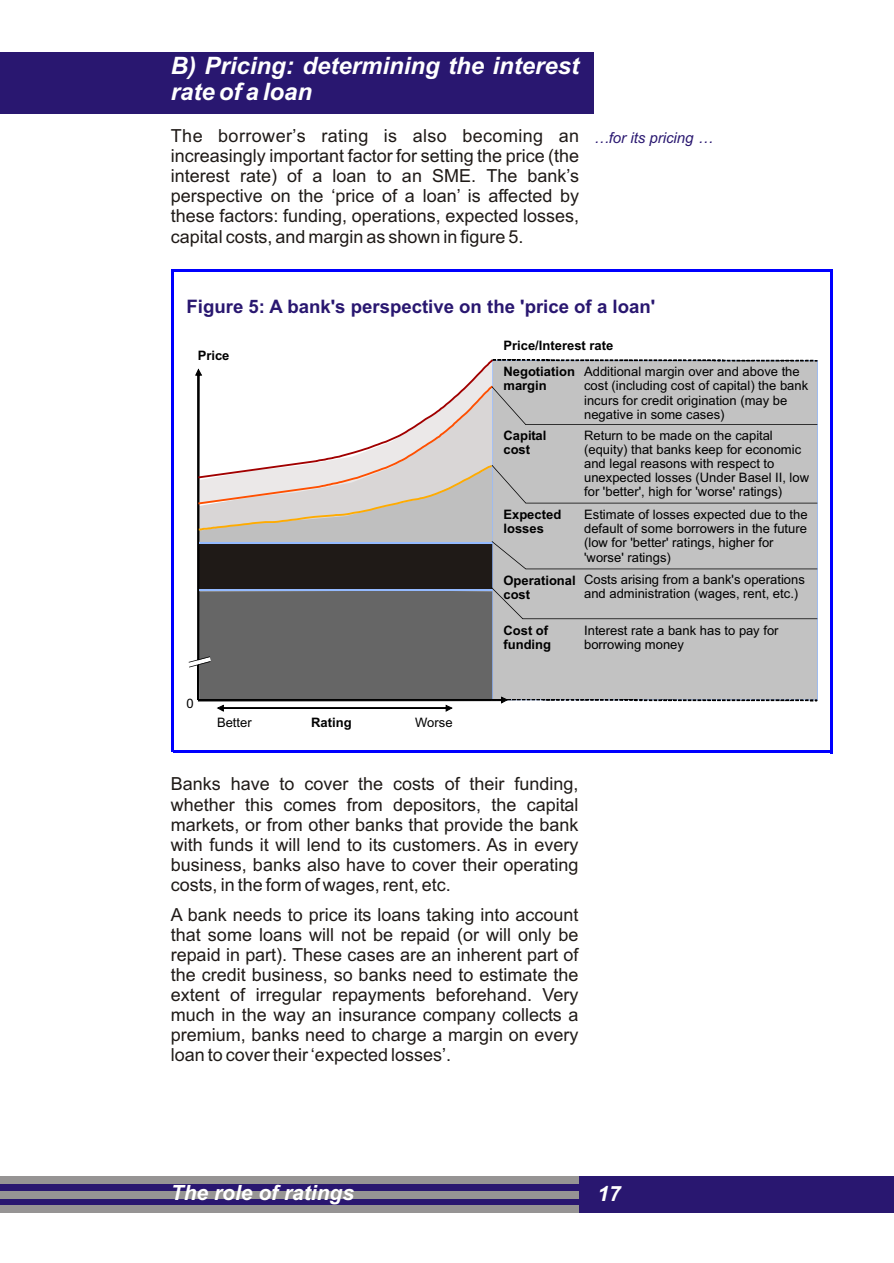
<style>
.page{position:relative;width:894px;height:1263px;background:#fff}
.page>*{position:absolute;margin:0;border:0;box-sizing:border-box;transform-origin:0 0}
.t1{font:italic 700 24px/26.8px "Arial";color:#fff}
.t2{font:italic 700 21px "Arial";color:#fff}
.t3{font:700 18.6px "Arial";color:#291770}
.t4{font:18px/20.1px "Arial";color:#1f1a17;text-align:justify}
.t5{font:italic 15px "Arial";color:#291770}
.t6{font:13.05px/14.1px "Arial";color:#000}
.t7{font:700 13.05px/14.1px "Arial";color:#000}
</style>
<div class="page">
<div style="left:0;top:1176px;width:894px;height:37px;background:#291770"></div>
<div style="left:0;top:1176px;width:578px;height:8px;background:#969494"></div>
<div style="left:0;top:1191px;width:578px;height:7px;background:#969494"></div>
<div style="left:0;top:1206px;width:578px;height:7px;background:#969494"></div>
<div style="left:0;top:52px;width:594px;height:62px;background:#291770"></div>
<div style="left:199px;top:667px;width:293px;height:30px;background:#666"></div>
<div style="left:493px;top:361px;width:324px;height:339px;background:#c2c2c2"></div>
<hr style="left:492px;top:361px;width:1px;height:339px;background:#94baff">
<hr style="left:817px;top:361px;width:1px;height:339px;background:#94baff">
<hr style="left:198px;top:665px;width:1px;height:35px;background:#000">
<svg style="left:189px;top:359px;width:629px;height:308px"></svg>
<svg style="left:198px;top:697px;width:620px;height:15px"></svg>
<hr style="left:174px;top:269px;width:656px;height:3px;background:#00f">
<hr style="left:171px;top:272px;width:3px;height:480px;background:#00f">
<hr style="left:830px;top:272px;width:3px;height:482px;background:#00f">
<hr style="left:174px;top:750px;width:656px;height:3px;background:#00f">
<h1 class="t1" style="left:171px;top:54px;width:410px">B) Pricing: determining the interest rate of a loan</h1>
<p class="t4" style="left:171px;top:127px;width:410px">The borrower’s rating is also becoming an increasingly important factor for setting the price (the interest rate) of a loan to an SME. The bank’s perspective on the ‘price of a loan’ is affected by these factors: funding, operations, expected losses, capital costs, and margin as shown in figure 5.</p>
<p class="t5" style="left:594px;top:132px;width:120px">…for its pricing …</p>
<p class="t3" style="left:187px;top:299px;width:470px">Figure 5: A bank's perspective on the 'price of a loan'</p>
<p class="t7" style="left:198px;top:350px;width:33px">Price</p>
<p class="t7" style="left:503px;top:334px;width:111px;line-height:26.1px">Price/Interest rate<br>Negotiation</p>
<p class="t7" style="left:503px;top:380px;width:45px">margin</p>
<p class="t6" style="left:584px;top:366px;width:226px">Additional margin over and above the cost (including cost of capital) the bank incurs for credit origination (may be negative in some cases)</p>
<p class="t7" style="left:503px;top:430px;width:45px">Capital cost</p>
<p class="t6" style="left:584px;top:430px;width:227px">Return to be made on the capital (equity) that banks keep for economic and legal reasons with respect to unexpected losses (Under Basel II, low for 'better', high for 'worse' ratings)</p>
<p class="t7" style="left:503px;top:509px;width:59px">Expected losses</p>
<p class="t6" style="left:584px;top:509px;width:225px">Estimate of losses expected due to the default of some borrowers in the future (low for 'better' ratings, higher for 'worse' ratings)</p>
<p class="t7" style="left:503px;top:574px;width:74px">Operational cost</p>
<p class="t6" style="left:584px;top:574px;width:222px">Costs arising from a bank's operations and administration (wages, rent, etc.)</p>
<p class="t6" style="left:187px;top:698px;width:9px">0</p>
<p class="t6" style="left:217px;top:717px;width:36px">Better</p>
<p class="t7" style="left:311px;top:717px;width:42px">Rating</p>
<p class="t6" style="left:415px;top:717px;width:39px">Worse</p>
<p class="t7" style="left:503px;top:624px;width:49px">Cost of funding</p>
<p class="t6" style="left:584px;top:624px;width:196px">Interest rate a bank has to pay for borrowing money</p>
<p class="t4" style="left:171px;top:776px;width:409px">Banks have to cover the costs of their funding, whether this comes from depositors, the capital markets, or from other banks that provide the bank with funds it will lend to its customers. As in every business, banks also have to cover their operating costs, in the form of wages, rent, etc.</p>
<p class="t4" style="left:171px;top:906px;width:409px">A bank needs to price its loans taking into account that some loans will not be repaid (or will only be repaid in part). These cases are an inherent part of the credit business, so banks need to estimate the extent of irregular repayments beforehand. Very much in the way an insurance company collects a premium, banks need to charge a margin on every loan to cover their ‘expected losses’.</p>
<p class="t2" style="left:171px;top:1184px;width:185px">The role of ratings</p>
<p class="t2" style="left:598px;top:1186px;width:25px">17</p>
</div>
